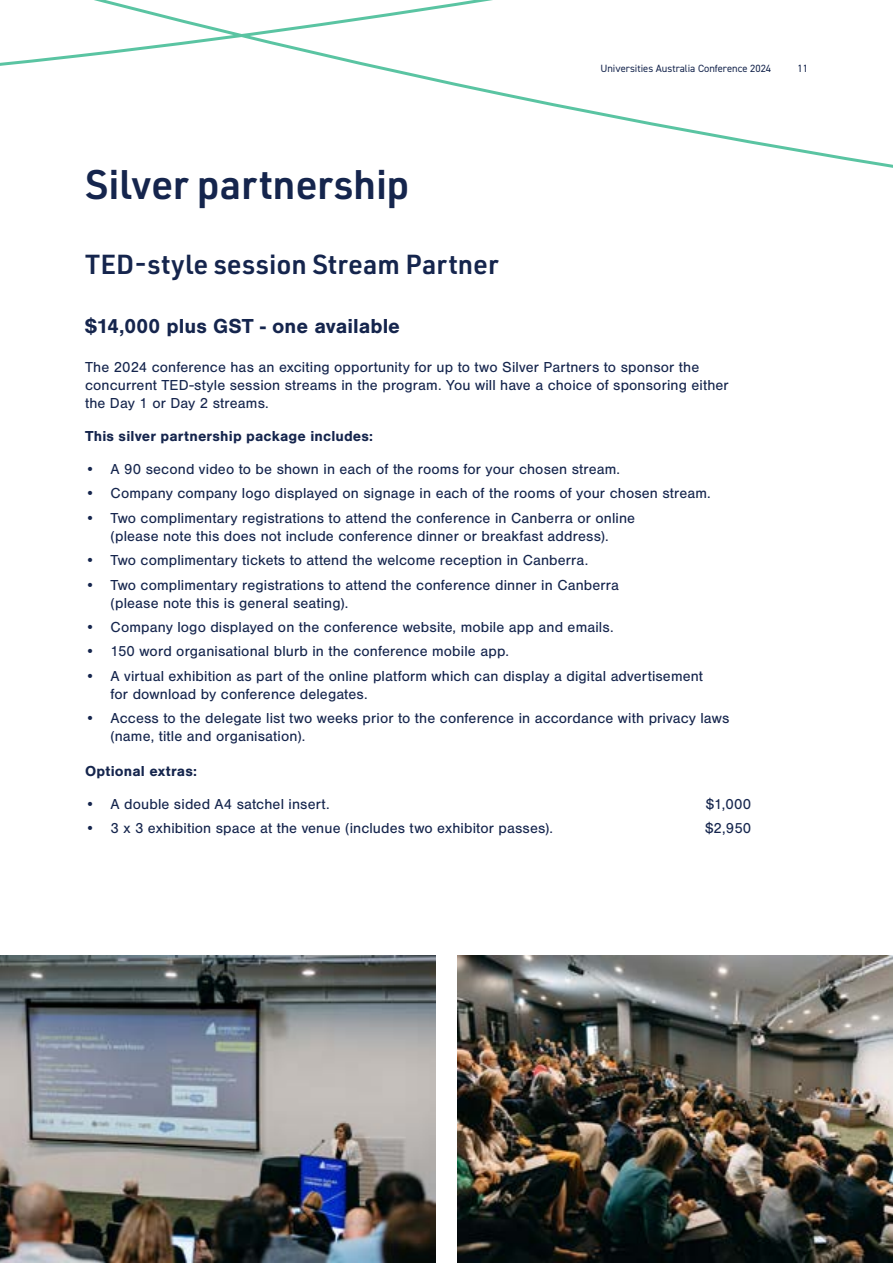
<style>
.page{position:relative;width:893px;height:1263px;background:#fff}
.page>*{position:absolute;margin:0;border:0;box-sizing:border-box;transform-origin:0 0}
.t1{font:600 40.5px "URWDIN";letter-spacing:-.01em;color:#15254d}
.t2{font:600 27px "URWDIN";letter-spacing:.005em;color:#15254d}
.t3{font:700 21px "Nimbus San";color:#15254d}
.t4{font:15px/18px "Nimbus San";letter-spacing:.01em;color:#15254d}
.t5{font:700 15px "Nimbus San";letter-spacing:.01em;color:#15254d}
.t6{font:10.5px "DIN2014";color:#15254d}
</style>
<div class="page">
<svg style="left:415px;top:77px;width:478px;height:91px"></svg>
<svg style="left:0;top:0;width:493px;height:77px"></svg>
<img style="left:0;top:956px;width:435px;height:307px">
<img style="left:457px;top:956px;width:436px;height:307px">
<h1 class="t1" style="left:85px;top:157px;width:326px">Silver partnership</h1>
<h2 class="t2" style="left:85px;top:246px;width:415px">TED-style session Stream Partner</h2>
<p class="t6" style="left:600px;top:62px;width:172px">Universities Australia Conference 2024</p>
<p class="t6" style="left:797px;top:62px;width:12px">11</p>
<h3 class="t3" style="left:85px;top:314px;width:317px">$14,000 plus GST - one available</h3>
<p class="t4" style="left:85px;top:358px;width:645px">The 2024 conference has an exciting opportunity for up to two Silver Partners to sponsor the concurrent TED-style session streams in the program. You will have a choice of sponsoring either the Day 1 or Day 2 streams.</p>
<p class="t5" style="left:85px;top:428px;width:290px">This silver partnership package includes:</p>
<p class="t4" style="left:85px;top:460px;width:537px">• A 90 second video to be shown in each of the rooms for your chosen stream.</p>
<p class="t4" style="left:85px;top:485px;width:627px">• Company company logo displayed on signage in each of the rooms of your chosen stream.</p>
<p class="t4" style="left:85px;top:509px;width:552px;text-align:center">• Two complimentary registrations to attend the conference in Canberra or online (please note this does not include conference dinner or breakfast address).</p>
<p class="t4" style="left:85px;top:551px;width:505px">• Two complimentary tickets to attend the welcome reception in Canberra.</p>
<p class="t4" style="left:111px;top:576px;width:510px;text-indent:-26px">• Two complimentary registrations to attend the conference dinner in Canberra (please note this is general seating).</p>
<p class="t4" style="left:85px;top:618px;width:530px">• Company logo displayed on the conference website, mobile app and emails.</p>
<p class="t4" style="left:85px;top:642px;width:425px">• 150 word organisational blurb in the conference mobile app.</p>
<p class="t4" style="left:111px;top:667px;width:594px;text-indent:-26px">• A virtual exhibition as part of the online platform which can display a digital advertisement for download by conference delegates.</p>
<p class="t4" style="left:111px;top:709px;width:620px;text-indent:-26px">• Access to the delegate list two weeks prior to the conference in accordance with privacy laws (name, title and organisation).</p>
<p class="t5" style="left:85px;top:763px;width:113px">Optional extras:</p>
<p class="t4" style="left:85px;top:795px;width:246px">• A double sided A4 satchel insert.</p>
<p class="t4" style="left:706px;top:795px;width:47px">$1,000</p>
<p class="t4" style="left:85px;top:819px;width:470px">• 3 x 3 exhibition space at the venue (includes two exhibitor passes).</p>
<p class="t4" style="left:705px;top:819px;width:48px">$2,950</p>
</div>
